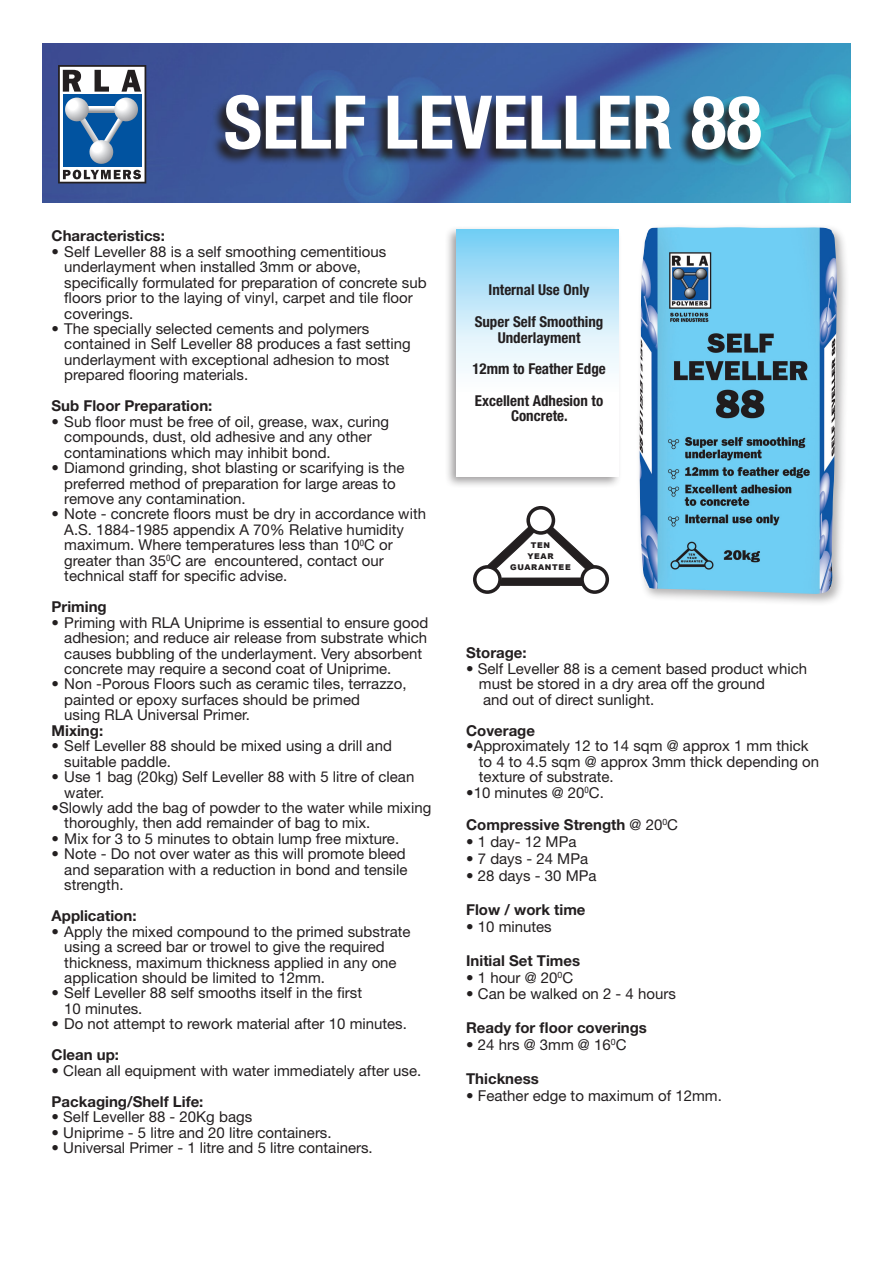
<style>
.page{position:relative;width:893px;height:1263px;background:#fff}
.page>*{position:absolute;margin:0;border:0;box-sizing:border-box;transform-origin:0 0}
.body_text{font:700 condensed 73.95px "Helvetica Neue";color:#fff}
.Bullet_points{font:15px/15.5px "Helvetica Neue";color:#231f20}
.Bullet_points-2{font:700 15px "Helvetica Neue";color:#231f20}
.body_text-2{font:700 condensed 15px/15.8px "Helvetica Neue";color:#231f20;text-align:center}
.t1{font:900 7.95px/10.5px "Arial";letter-spacing:.085em;color:#231f20;text-align:center}
.s1{font-weight:400}
</style>
<div class="page">
<div style="left:444px;top:226px;width:179px;height:263px;background:#231f20;opacity:.43"></div>
<svg style="left:456px;top:230px;width:162px;height:247px"></svg>
<div style="left:635px;top:223px;width:214px;height:383px;background:#231f20;opacity:.34"></div>
<img style="left:639px;top:227px;width:198px;height:367px">
<img style="left:43px;top:44px;width:807px;height:158px">
<svg style="left:210px;top:95px;width:551px;height:71px;background:#325279"></svg>
<svg style="left:58px;top:65px;width:88px;height:118px"></svg>
<div style="left:526px;top:506px;width:29px;height:29px;border:4px solid #231f20;border-radius:50%"></div>
<div style="left:580px;top:565px;width:29px;height:29px;border:4px solid #231f20;border-radius:50%"></div>
<div style="left:473px;top:565px;width:29px;height:29px;border:4px solid #231f20;border-radius:50%"></div>
<svg style="left:487px;top:527px;width:50px;height:44px"></svg>
<svg style="left:545px;top:526px;width:52px;height:45px"></svg>
<svg style="left:500px;top:577px;width:83px;height:9px"></svg>
<p class="body_text" style="left:224px;top:77px;width:540px">SELF LEVELLER 88</p>
<p class="Bullet_points-2" style="left:52px;top:227px;width:115px">Characteristics:</p>
<p class="Bullet_points" style="left:64px;top:243px;width:364px;text-indent:-13px">• Self Leveller 88 is a self smoothing cementitious underlayment when installed 3mm or above, specifically formulated for preparation of concrete sub floors prior to the laying of vinyl, carpet and tile floor coverings.</p>
<p class="Bullet_points" style="left:64px;top:321px;width:348px;text-indent:-13px">• The specially selected cements and polymers contained in Self Leveller 88 produces a fast setting underlayment with exceptional adhesion to most prepared flooring materials.</p>
<p class="Bullet_points-2" style="left:52px;top:397px;width:162px">Sub Floor Preparation:</p>
<p class="Bullet_points" style="left:64px;top:413px;width:326px;text-indent:-13px">• Sub floor must be free of oil, grease, wax, curing compounds, dust, old adhesive and any other contaminations which may inhibit bond.</p>
<p class="Bullet_points" style="left:64px;top:460px;width:342px;text-indent:-13px">• Diamond grinding, shot blasting or scarifying is the preferred method of preparation for large areas to remove any contamination.</p>
<p class="Bullet_points" style="left:64px;top:506px;width:363px;text-indent:-13px">• Note - concrete floors must be dry in accordance with A.S. 1884-1985 appendix A 70% Relative humidity maximum. Where temperatures less than 10<sup>0</sup>C or greater than 35<sup>0</sup>C are encountered, contact our technical staff for specific advise.</p>
<p class="Bullet_points-2" style="left:52px;top:597px;width:57px">Priming</p>
<p class="Bullet_points" style="left:64px;top:614px;width:365px;text-indent:-13px">• Priming with RLA Uniprime is essential to ensure good adhesion; and reduce air release from substrate which causes bubbling of the underlayment. Very absorbent concrete may require a second coat of Uniprime.</p>
<p class="Bullet_points" style="left:52px;top:676px;width:356px">• Non -Porous Floors such as ceramic tiles, terrazzo,</p>
<p class="Bullet_points" style="left:64px;top:692px;width:297px">painted or epoxy surfaces should be primed</p>
<p class="Bullet_points" style="left:64px;top:707px;width:187px">using RLA Universal Primer.</p>
<p class="Bullet_points-2" style="left:52px;top:721px;width:53px">Mixing:</p>
<p class="Bullet_points" style="left:64px;top:738px;width:329px;text-indent:-13px">• Self Leveller 88 should be mixed using a drill and suitable paddle.</p>
<p class="Bullet_points" style="left:64px;top:769px;width:352px;text-indent:-13px">• Use 1 bag (20kg) Self Leveller 88 with 5 litre of clean water.</p>
<p class="Bullet_points" style="left:64px;top:800px;width:368px;text-indent:-13px">•Slowly add the bag of powder to the water while mixing thoroughly, then add remainder of bag to mix.</p>
<p class="Bullet_points" style="left:52px;top:831px;width:349px">• Mix for 3 to 5 minutes to obtain lump free mixture.</p>
<p class="Bullet_points" style="left:64px;top:846px;width:345px;text-align:justify;text-indent:-13px">• Note - Do not over water as this will promote bleed and separation with a reduction in bond and tensile strength.</p>
<p class="Bullet_points-2" style="left:52px;top:906px;width:86px">Application:</p>
<p class="Bullet_points" style="left:64px;top:923px;width:348px;text-indent:-13px">• Apply the mixed compound to the primed substrate using a screed bar or trowel to give the required thickness, maximum thickness applied in any one application should be limited to 12mm.</p>
<p class="Bullet_points" style="left:52px;top:985px;width:312px">• Self Leveller 88 self smooths itself in the first</p>
<p class="Bullet_points" style="left:64px;top:1001px;width:80px">10 minutes.</p>
<p class="Bullet_points" style="left:52px;top:1016px;width:357px">• Do not attempt to rework material after 10 minutes.</p>
<p class="Bullet_points-2" style="left:52px;top:1046px;width:69px">Clean up:</p>
<p class="Bullet_points" style="left:52px;top:1062px;width:371px">• Clean all equipment with water immediately after use.</p>
<p class="Bullet_points-2" style="left:52px;top:1092px;width:153px">Packaging/Shelf Life:</p>
<p class="Bullet_points" style="left:52px;top:1109px;width:202px">• Self Leveller 88 - 20Kg bags</p>
<p class="Bullet_points" style="left:52px;top:1124px;width:282px">• Uniprime - 5 litre and 20 litre containers.</p>
<p class="Bullet_points" style="left:52px;top:1140px;width:323px">• Universal Primer - 1 litre and 5 litre containers.</p>
<p class="body_text-2" style="left:489px;top:282px;width:103px">Internal Use Only</p>
<p class="body_text-2" style="left:475px;top:313px;width:130px">Super Self Smoothing<br>Underlayment</p>
<p class="body_text-2" style="left:472px;top:361px;width:135px">12mm to Feather Edge</p>
<p class="body_text-2" style="left:475px;top:392px;width:130px">Excellent Adhesion to<br>Concrete.</p>
<p class="t1" style="left:510px;top:540px;width:62px">TEN<br>YEAR<br>GUARANTEE</p>
<p class="Bullet_points-2" style="left:466px;top:644px;width:62px">Storage:</p>
<p class="Bullet_points" style="left:466px;top:661px;width:342px">• Self Leveller 88 is a cement based product which</p>
<p class="Bullet_points" style="left:479px;top:676px;width:288px">must be stored in a dry area off the ground</p>
<p class="Bullet_points" style="left:483px;top:691px;width:173px">and out of direct sunlight.</p>
<p class="Bullet_points-2" style="left:466px;top:721px;width:70px">Coverage</p>
<p class="Bullet_points" style="left:466px;top:738px;width:344px">•Approximately 12 to 14 sqm @ approx 1 mm thick</p>
<p class="Bullet_points" style="left:479px;top:753px;width:342px">to 4 to 4.5 sqm @ approx 3mm thick depending on texture of substrate.</p>
<p class="Bullet_points" style="left:466px;top:784px;width:139px">•10 minutes @ 20<sup>0</sup>C.</p>
<p class="Bullet_points-2" style="left:466px;top:815px;width:213px">Compressive Strength <span class="s1">@ 20</span><sup>0</sup><span class="s1">C</span></p>
<p class="Bullet_points" style="left:466px;top:834px;width:112px">• 1 day- 12 MPa</p>
<p class="Bullet_points" style="left:466px;top:850px;width:123px">• 7 days - 24 MPa</p>
<p class="Bullet_points" style="left:466px;top:867px;width:132px">• 28 days - 30 MPa</p>
<p class="Bullet_points-2" style="left:466px;top:900px;width:121px">Flow / work time</p>
<p class="Bullet_points" style="left:466px;top:918px;width:87px">• 10 minutes</p>
<p class="Bullet_points-2" style="left:466px;top:951px;width:116px">Initial Set Times</p>
<p class="Bullet_points" style="left:466px;top:969px;width:109px">• 1 hour @ 20<sup>0</sup>C</p>
<p class="Bullet_points" style="left:466px;top:986px;width:211px">• Can be walked on 2 - 4 hours</p>
<p class="Bullet_points-2" style="left:466px;top:1019px;width:182px">Ready for floor coverings</p>
<p class="Bullet_points" style="left:466px;top:1037px;width:162px">• 24 hrs @ 3mm @ 16<sup>0</sup>C</p>
<p class="Bullet_points-2" style="left:466px;top:1069px;width:74px">Thickness</p>
<p class="Bullet_points" style="left:466px;top:1088px;width:257px">• Feather edge to maximum of 12mm.</p>
</div>
